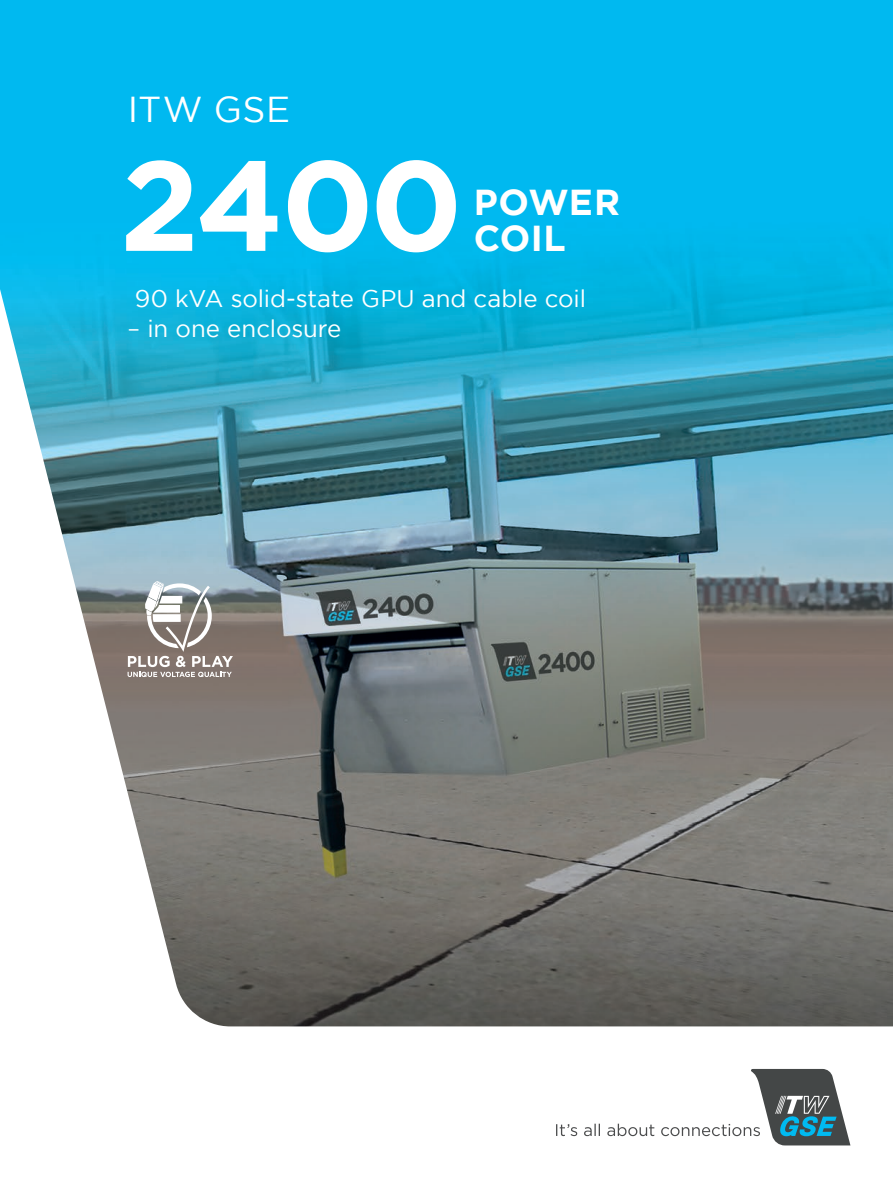
<style>
.page{position:relative;width:893px;height:1188px;background:#fff}
.page>*{position:absolute;margin:0;border:0;box-sizing:border-box;transform-origin:0 0}
.t1{font:700 127.5px "Gotham";color:#fff}
.t2{font:700 36px/36px "Gotham";letter-spacing:.01em;color:#fff}
.t3{font:36px "Gotham";letter-spacing:.015em;color:#fff}
.t4{font:24px "Gotham";letter-spacing:-.005em;color:#fff}
</style>
<div class="page">
<div style="left:0;top:0;width:893px;height:251px;background:#00b9f0"></div>
<img style="left:0;top:251px;width:893px;height:895px">
<svg style="left:556px;top:1069px;width:294px;height:76px"></svg>
<svg style="left:128px;top:581px;width:105px;height:96px"></svg>
<h2 class="t3" style="left:128px;top:89px;width:164px">ITW GSE</h2>
<h1 class="t1" style="left:120px;top:132px;width:344px">2400</h1>
<h2 class="t2" style="left:474px;top:183px;width:148px">POWER<br>COIL</h2>
<p class="t4" style="left:135px;top:285px;width:453px">90 kVA solid-state GPU and cable coil</p>
<p class="t4" style="left:128px;top:315px;width:215px">– in one enclosure</p>
</div>
